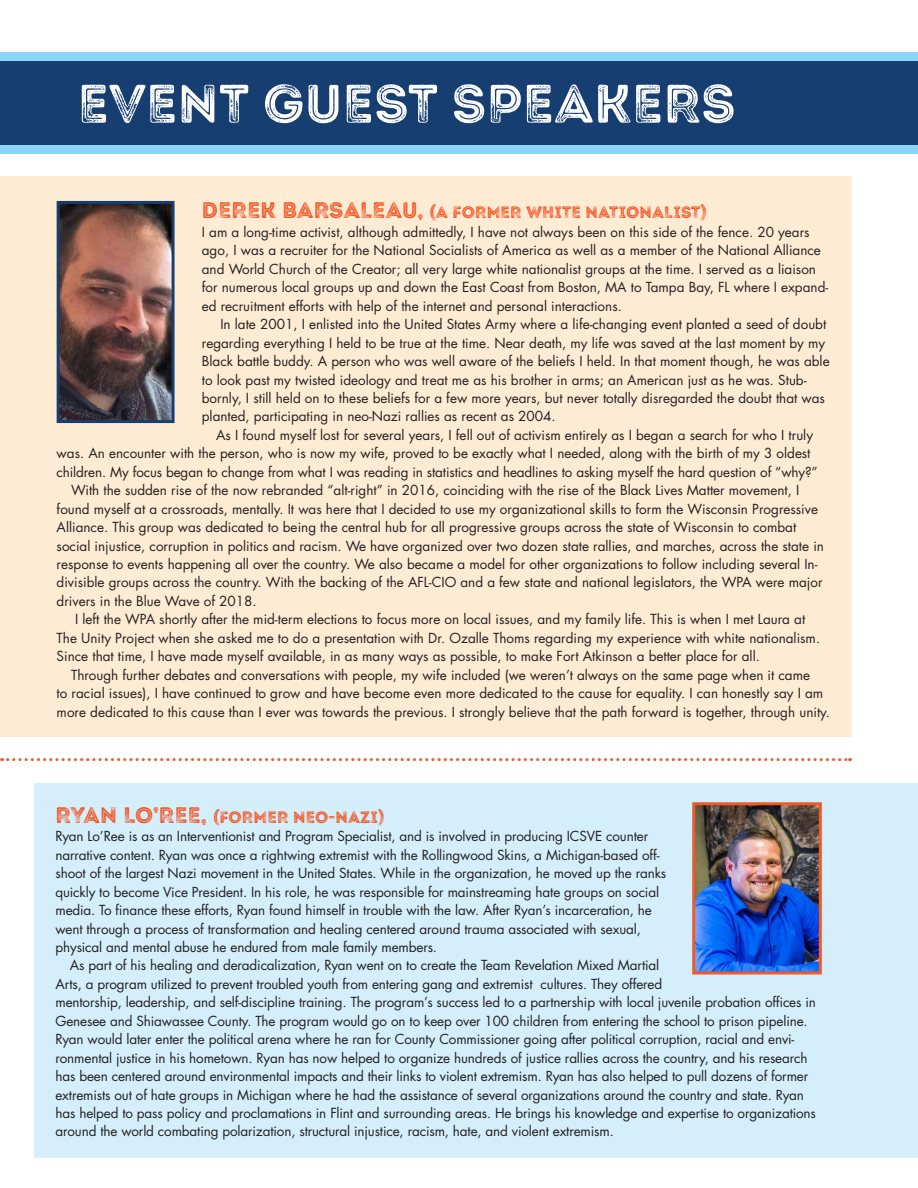
<style>
.page{position:relative;width:918px;height:1188px;background:#fff}
.page>*{position:absolute;margin:0;border:0;box-sizing:border-box;transform-origin:0 0}
.t1{font:54px "Intro Rust G Base 2 Line";letter-spacing:.01em;color:#fff}
.t2{font:16.5px "Intro Rust G Base 2 Line";letter-spacing:.01em;color:#f15929}
.t3{font:13.5px/18.5px "Futura";color:#231f20}
.s1{font-size:22.5px}
</style>
<div class="page">
<div style="left:0;top:52px;width:918px;height:101px;background:#89d6f7"></div>
<div style="left:0;top:62px;width:918px;height:83px;background:#163e71"></div>
<div style="left:34px;top:783px;width:884px;height:375px;background:#d4effb"></div>
<img style="left:696px;top:806px;width:122px;height:164px">
<div style="left:692px;top:802px;width:130px;height:172px;border:3px solid #f15929"></div>
<div style="left:0;top:176px;width:851px;height:560px;background:#feebd3"></div>
<img style="left:61px;top:205px;width:110px;height:214px">
<div style="left:57px;top:201px;width:118px;height:222px;border:3px solid #163e71"></div>
<svg style="left:2px;top:758px;width:849px;height:3px"></svg>
<p class="t1" style="left:78px;top:69px;width:659px">EVENT GUEST SPEAKERS</p>
<p class="t2" style="left:202px;top:202px;width:507px"><span class="s1">DEREK BARSALEAU,</span> (A FORMER WHITE NATIONALIST)</p>
<p class="t3" style="left:202px;top:223px;width:628px">I am a long-time activist, although admittedly, I have not always been on this side of the fence. 20 years ago, I was a recruiter for the National Socialists of America as well as a member of the National Alliance and World Church of the Creator; all very large white nationalist groups at the time. I served as a liaison for numerous local groups up and down the East Coast from Boston, MA to Tampa Bay, FL where I expand&shy;ed recruitment efforts with help of the internet and personal interactions.</p>
<p class="t3" style="left:202px;top:315px;width:629px;text-indent:19px">In late 2001, I enlisted into the United States Army where a life-changing event planted a seed of doubt regarding everything I held to be true at the time. Near death, my life was saved at the last moment by my Black battle buddy. A person who was well aware of the beliefs I held. In that moment though, he was able to look past my twisted ideology and treat me as his brother in arms; an American just as he was. Stub&shy;bornly, I still held on to these beliefs for a few more years, but never totally disregarded the doubt that was planted, participating in neo-Nazi rallies as recent as 2004.</p>
<p class="t3" style="left:57px;top:426px;width:763px;text-indent:160px">As I found myself lost for several years, I fell out of activism entirely as I began a search for who I truly was. An encounter with the person, who is now my wife, proved to be exactly what I needed, along with the birth of my 3 oldest children. My focus began to change from what I was reading in statistics and headlines to asking myself the hard question of “why?”</p>
<p class="t3" style="left:57px;top:481px;width:769px;text-indent:14px">With the sudden rise of the now rebranded “alt-right” in 2016, coinciding with the rise of the Black Lives Matter movement, I found myself at a crossroads, mentally. It was here that I decided to use my organizational skills to form the Wisconsin Progressive Alliance. This group was dedicated to being the central hub for all progressive groups across the state of Wisconsin to combat social injustice, corruption in politics and racism. We have organized over two dozen state rallies, and marches, across the state in response to events happening all over the country. We also became a model for other organizations to follow including several In&shy;divisible groups across the country. With the backing of the AFL-CIO and a few state and national legislators, the WPA were major drivers in the Blue Wave of 2018.</p>
<p class="t3" style="left:57px;top:610px;width:765px;text-indent:19px">I left the WPA shortly after the mid-term elections to focus more on local issues, and my family life. This is when I met Laura at<br>The Unity Project when she asked me to do a presentation with Dr. Ozalle Thoms regarding my experience with white nationalism.<br>Since that time, I have made myself available, in as many ways as possible, to make Fort Atkinson a better place for all.</p>
<p class="t3" style="left:57px;top:666px;width:775px;text-align:center">Through further debates and conversations with people, my wife included (we weren’t always on the same page when it came<br>to racial issues), I have continued to grow and have become even more dedicated to the cause for equality. I can honestly say I am more dedicated to this cause than I ever was towards the previous. I strongly believe that the path forward is together, through unity.</p>
<p class="t2" style="left:56px;top:807px;width:331px"><span class="s1">RYAN LO’REE,</span> (FORMER NEO-NAZI)</p>
<p class="t3" style="left:55px;top:827px;width:612px">Ryan Lo’Ree is as an Interventionist and Program Specialist, and is involved in producing ICSVE counter narrative content. Ryan was once a rightwing extremist with the Rollingwood Skins, a Michigan-based off&shy;shoot of the largest Nazi movement in the United States. While in the organization, he moved up the ranks quickly to become Vice President. In his role, he was responsible for mainstreaming hate groups on social media. To finance these efforts, Ryan found himself in trouble with the law. After Ryan’s incarceration, he went through a process of transformation and healing centered around trauma associated with sexual, physical and mental abuse he endured from male family members.</p>
<p class="t3" style="left:55px;top:956px;width:762px;text-indent:14px">As part of his healing and deradicalization, Ryan went on to create the Team Revelation Mixed Martial<br>Arts, a program utilized to prevent troubled youth from entering gang and extremist cultures. They offered<br>mentorship, leadership, and self-discipline training. The program’s success led to a partnership with local juvenile probation offices in Genesee and Shiawassee County. The program would go on to keep over 100 children from entering the school to prison pipeline.<br>Ryan would later enter the political arena where he ran for County Commissioner going after political corruption, racial and envi&shy;ronmental justice in his hometown. Ryan has now helped to organize hundreds of justice rallies across the country, and his research has been centered around environmental impacts and their links to violent extremism. Ryan has also helped to pull dozens of former extremists out of hate groups in Michigan where he had the assistance of several organizations around the country and state. Ryan has helped to pass policy and proclamations in Flint and surrounding areas. He brings his knowledge and expertise to organizations around the world combating polarization, structural injustice, racism, hate, and violent extremism.</p>
</div>
